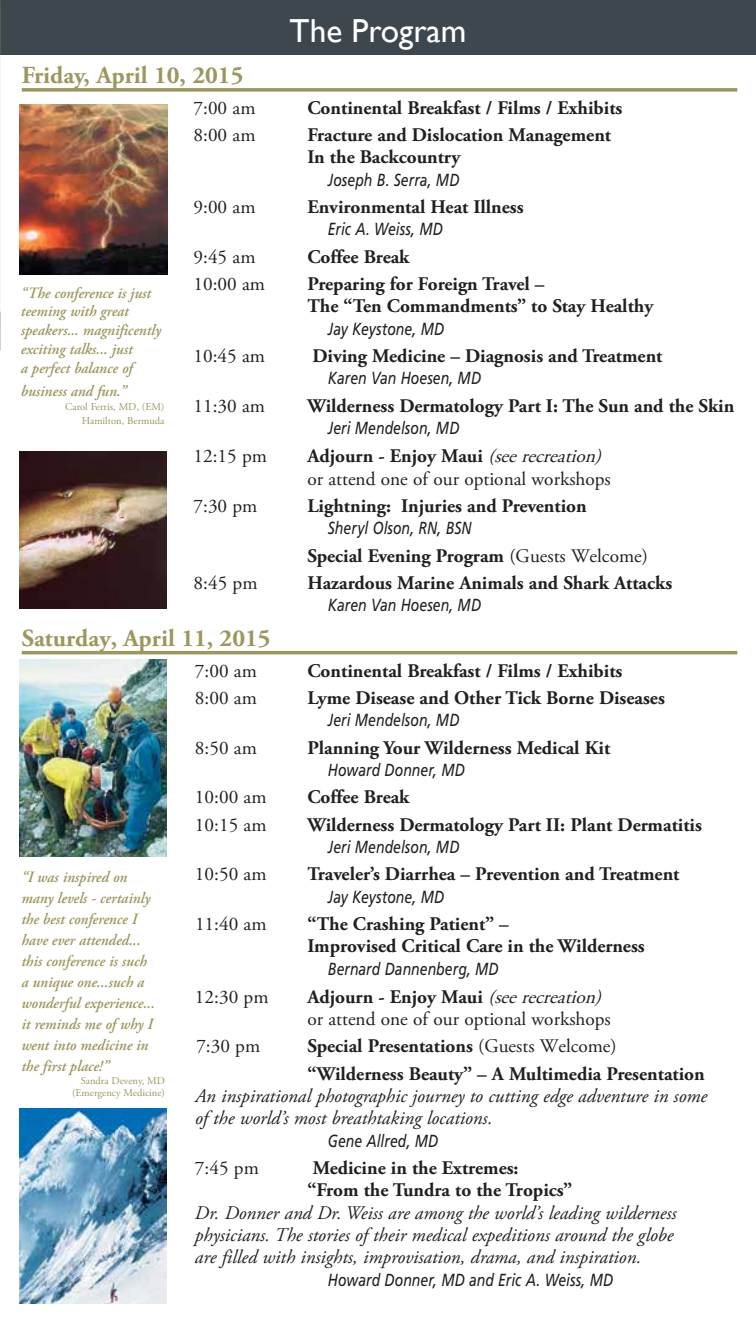
<style>
.page{position:relative;width:756px;height:1323px;background:#fff}
.page>*{position:absolute;margin:0;border:0;box-sizing:border-box;transform-origin:0 0}
.t1{font:33.25px "Gill Sans";color:#fff}
.t2{font:700 24.5px "Adobe Garamond Pro";color:#9c975d}
.t3{font:700 19.25px/22.2px "Adobe Garamond Pro";color:#231f20}
.t4{font:italic 19.25px/22.2px "Adobe Garamond Pro";color:#231f20}
.t5{font:19.25px/22.4px "Adobe Garamond Pro";color:#231f20}
.t6{font:italic 17.5px "Frutiger";letter-spacing:.005em;color:#231f20;scale:.8 1}
.t7{font:italic 600 15.75px/21px "Adobe Garamond Pro";color:#9c975d;scale:.95 1}
.t8{font:10.5px/14px "Adobe Garamond Pro";color:#9c975d;text-align:right}
.s1{font-weight:700}
.s2{font-style:italic}
.s3{font-weight:400}
</style>
<div class="page">
<div style="left:0;top:0;width:756px;height:54px;background:#3f474e"></div>
<svg style="left:22px;top:88px;width:715px;height:4px;background:#a8a370"></svg>
<hr style="left:22px;top:651px;width:715px;height:3px;background:#9c975d">
<img style="left:19px;top:659px;width:147px;height:197px">
<img style="left:20px;top:104px;width:147px;height:171px">
<img style="left:20px;top:1108px;width:147px;height:195px">
<img style="left:19px;top:451px;width:147px;height:158px">
<h1 class="t1" style="left:290px;top:12px;width:178px">The Program</h1>
<p class="t2" style="left:22px;top:61px;width:223px">Friday, April 10, 2015</p>
<p class="t5" style="left:194px;top:97px;width:63px">7:00 am</p>
<p class="t3" style="left:307px;top:97px;width:317px">Continental Breakfast / Films / Exhibits</p>
<p class="t5" style="left:194px;top:125px;width:63px">8:00 am</p>
<p class="t3" style="left:307px;top:124px;width:305px">Fracture and Dislocation Management<br>In the Backcountry</p>
<p class="t6" style="left:328px;top:170px;width:166px">Joseph B. Serra, MD</p>
<p class="t5" style="left:194px;top:197px;width:63px">9:00 am</p>
<p class="t3" style="left:307px;top:196px;width:218px">Environmental Heat Illness</p>
<p class="t6" style="left:328px;top:219px;width:145px">Eric A. Weiss, MD</p>
<p class="t5" style="left:194px;top:246px;width:63px">9:45 am</p>
<p class="t3" style="left:307px;top:246px;width:104px">Coffee Break</p>
<p class="t5" style="left:194px;top:274px;width:73px">10:00 am</p>
<p class="t3" style="left:307px;top:273px;width:348px">Preparing for Foreign Travel –<br>The “Ten Commandments” to Stay Healthy</p>
<p class="t6" style="left:328px;top:319px;width:147px">Jay Keystone, MD</p>
<p class="t5" style="left:194px;top:346px;width:73px">10:45 am</p>
<p class="t3" style="left:312px;top:345px;width:352px">Diving Medicine – Diagnosis and Treatment</p>
<p class="t6" style="left:328px;top:368px;width:193px">Karen Van Hoesen, MD</p>
<p class="t5" style="left:194px;top:395px;width:73px">11:30 am</p>
<p class="t3" style="left:307px;top:395px;width:428px">Wilderness Dermatology Part I: The Sun and the Skin</p>
<p class="t6" style="left:328px;top:418px;width:166px">Jeri Mendelson, MD</p>
<p class="t5" style="left:194px;top:446px;width:75px">12:15 pm</p>
<p class="t5" style="left:307px;top:446px;width:305px"><span class="s1">Adjourn - Enjoy Maui</span> <span class="s2">(seerecreation) </span>or attend one of our optional workshops</p>
<p class="t5" style="left:194px;top:495px;width:65px">7:30 pm</p>
<p class="t3" style="left:307px;top:495px;width:281px">Lightning: Injuries and Prevention</p>
<p class="t6" style="left:328px;top:518px;width:181px">Sheryl Olson, RN, BSN</p>
<p class="t3" style="left:307px;top:545px;width:342px">Special Evening Program <span class="s3">(Guests Welcome)</span></p>
<p class="t5" style="left:194px;top:572px;width:65px">8:45 pm</p>
<p class="t3" style="left:307px;top:572px;width:366px">Hazardous Marine Animals and Shark Attacks</p>
<p class="t6" style="left:328px;top:595px;width:193px">Karen Van Hoesen, MD</p>
<p class="t2" style="left:22px;top:624px;width:250px">Saturday, April 11, 2015</p>
<p class="t5" style="left:195px;top:660px;width:63px">7:00 am</p>
<p class="t3" style="left:307px;top:660px;width:317px">Continental Breakfast / Films / Exhibits</p>
<p class="t5" style="left:195px;top:687px;width:63px">8:00 am</p>
<p class="t3" style="left:307px;top:687px;width:359px">Lyme Disease and Other Tick Borne Diseases</p>
<p class="t6" style="left:328px;top:710px;width:166px">Jeri Mendelson, MD</p>
<p class="t5" style="left:195px;top:737px;width:63px">8:50 am</p>
<p class="t3" style="left:307px;top:737px;width:304px">Planning Your Wilderness Medical Kit</p>
<p class="t6" style="left:328px;top:760px;width:173px">Howard Donner, MD</p>
<p class="t5" style="left:195px;top:787px;width:73px">10:00 am</p>
<p class="t3" style="left:307px;top:786px;width:104px">Coffee Break</p>
<p class="t5" style="left:195px;top:814px;width:73px">10:15 am</p>
<p class="t3" style="left:307px;top:814px;width:396px">Wilderness Dermatology Part II: Plant Dermatitis</p>
<p class="t6" style="left:328px;top:837px;width:166px">Jeri Mendelson, MD</p>
<p class="t5" style="left:195px;top:864px;width:73px">10:50 am</p>
<p class="t3" style="left:307px;top:864px;width:374px">Traveler’s Diarrhea – Prevention and Treatment</p>
<p class="t6" style="left:328px;top:886px;width:147px">Jay Keystone, MD</p>
<p class="t5" style="left:195px;top:913px;width:73px">11:40 am</p>
<p class="t3" style="left:307px;top:913px;width:339px">“The Crashing Patient” –<br>Improvised Critical Care in the Wilderness</p>
<p class="t6" style="left:328px;top:958px;width:215px">Bernard Dannenberg, MD</p>
<p class="t5" style="left:195px;top:986px;width:75px">12:30 pm</p>
<p class="t5" style="left:307px;top:986px;width:305px"><span class="s1">Adjourn - Enjoy Maui</span> <span class="s2">(seerecreation) </span>or attend one of our optional workshops</p>
<p class="t5" style="left:196px;top:1036px;width:65px">7:30 pm</p>
<p class="t3" style="left:307px;top:1033px;width:399px;line-height:27.3px">Special Presentations <span class="s3">(Guests Welcome) </span>“Wilderness Beauty” – A Multimedia Presentation</p>
<p class="t4" style="left:195px;top:1085px;width:514px">An inspirational photographic journey to cutting edge adventure in some of the world’s most breathtaking locations.</p>
<p class="t6" style="left:328px;top:1130px;width:140px">Gene Allred, MD</p>
<p class="t5" style="left:195px;top:1157px;width:65px">7:45 pm</p>
<p class="t3" style="left:307px;top:1157px;width:266px">Medicine in the Extremes:<br>“From the Tundra to the Tropics”</p>
<p class="t4" style="left:195px;top:1202px;width:483px">Dr. Donner and Dr. Weiss are among the world’s leading wilderness physicians. The stories of their medical expeditions around the globe are filled with insights, improvisation, drama, and inspiration.</p>
<p class="t6" style="left:328px;top:1269px;width:358px">Howard Donner, MD and Eric A. Weiss, MD</p>
<p class="t7" style="left:21px;top:284px;width:149px;line-height:18.9px">“The conference is just teeming with great speakers... magnificently exciting talks... just<br>a perfect balance of</p>
<p class="t7" style="left:21px;top:381px;width:113px">business and fun.”</p>
<p class="t8" style="left:65px;top:400px;width:101px">Carol Ferris, MD, (EM)<br>Hamilton, Bermuda</p>
<p class="t7" style="left:21px;top:867px;width:142px">“I was inspired on many levels - certainly the best conference I have ever attended... this conference is such a unique one...such a wonderful experience... it reminds me of why I went into medicine in the first place!”</p>
<p class="t8" style="left:72px;top:1074px;width:94px;line-height:12.6px">Sandra Deveny, MD (Emergency Medicine)</p>
</div>
